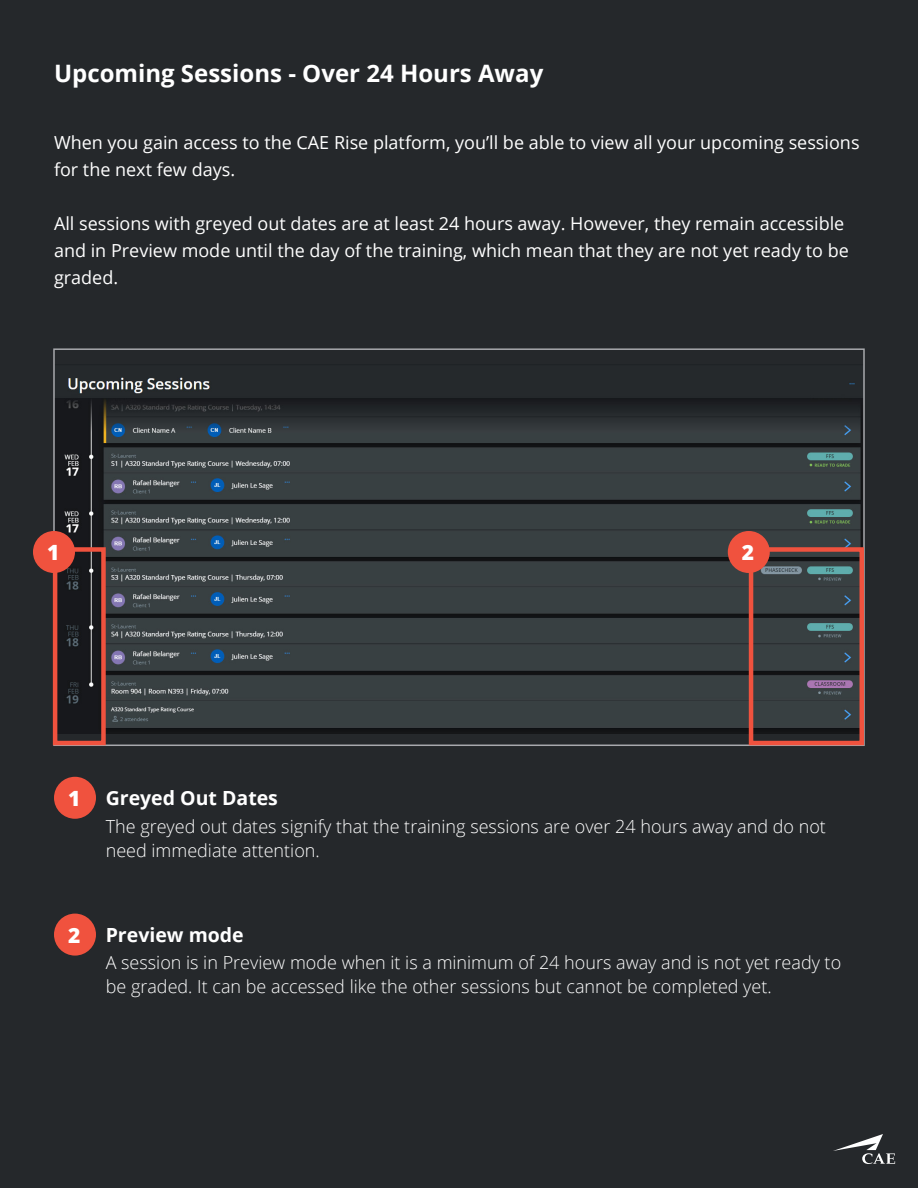
<style>
.page{position:relative;width:918px;height:1188px;background:#25282b}
.page>*{position:absolute;margin:0;border:0;box-sizing:border-box;transform-origin:0 0}
.t1{font:700 24px "Open Sans";color:#fff}
.t2{font:800 21px "Open Sans";color:#fff}
.t3{font:700 19.5px "Open Sans";color:#fff}
.t4{font:18px/27px "Open Sans";color:#fff}
.t5{font:300 18px/24px "Open Sans";color:#fff}
</style>
<div class="page">
<img style="left:56px;top:377px;width:806px;height:356px">
<div style="left:53px;top:547px;width:53px;height:198px;border:4px solid #f0523e"></div>
<div style="left:749px;top:547px;width:115px;height:198px;border:4px solid #f0523e"></div>
<div style="left:728px;top:531px;width:42px;height:42px;background:#f0523e;border-radius:50%"></div>
<div style="left:54px;top:777px;width:42px;height:42px;background:#f0523e;border-radius:50%"></div>
<div style="left:54px;top:914px;width:42px;height:42px;background:#f0523e;border-radius:50%"></div>
<div style="left:33px;top:531px;width:42px;height:42px;background:#f0523e;border-radius:50%"></div>
<svg style="left:833px;top:1134px;width:62px;height:30px"></svg>
<p class="t1" style="left:54px;top:57px;width:491px">Upcoming Sessions - Over 24 Hours Away</p>
<p class="t4" style="left:54px;top:129px;width:807px">When you gain access to the CAE Rise platform, you’ll be able to view all your upcoming sessions for the next few days.</p>
<p class="t4" style="left:54px;top:210px;width:796px">All sessions with greyed out dates are at least 24 hours away. However, they remain accessible and in Preview mode until the day of the training, which mean that they are not yet ready to be graded.</p>
<p class="t2" style="left:47px;top:536px;width:14px">1</p>
<p class="t2" style="left:742px;top:536px;width:14px">2</p>
<p class="t2" style="left:68px;top:782px;width:14px">1</p>
<p class="t3" style="left:106px;top:784px;width:174px">Greyed Out Dates</p>
<p class="t5" style="left:106px;top:814px;width:722px">The greyed out dates signify that the training sessions are over 24 hours away and do not need immediate attention.</p>
<p class="t2" style="left:68px;top:919px;width:14px">2</p>
<p class="t3" style="left:106px;top:921px;width:140px">Preview mode</p>
<p class="t5" style="left:106px;top:950px;width:737px">A session is in Preview mode when it is a minimum of 24 hours away and is not yet ready to be graded. It can be accessed like the other sessions but cannot be completed yet.</p>
</div>
